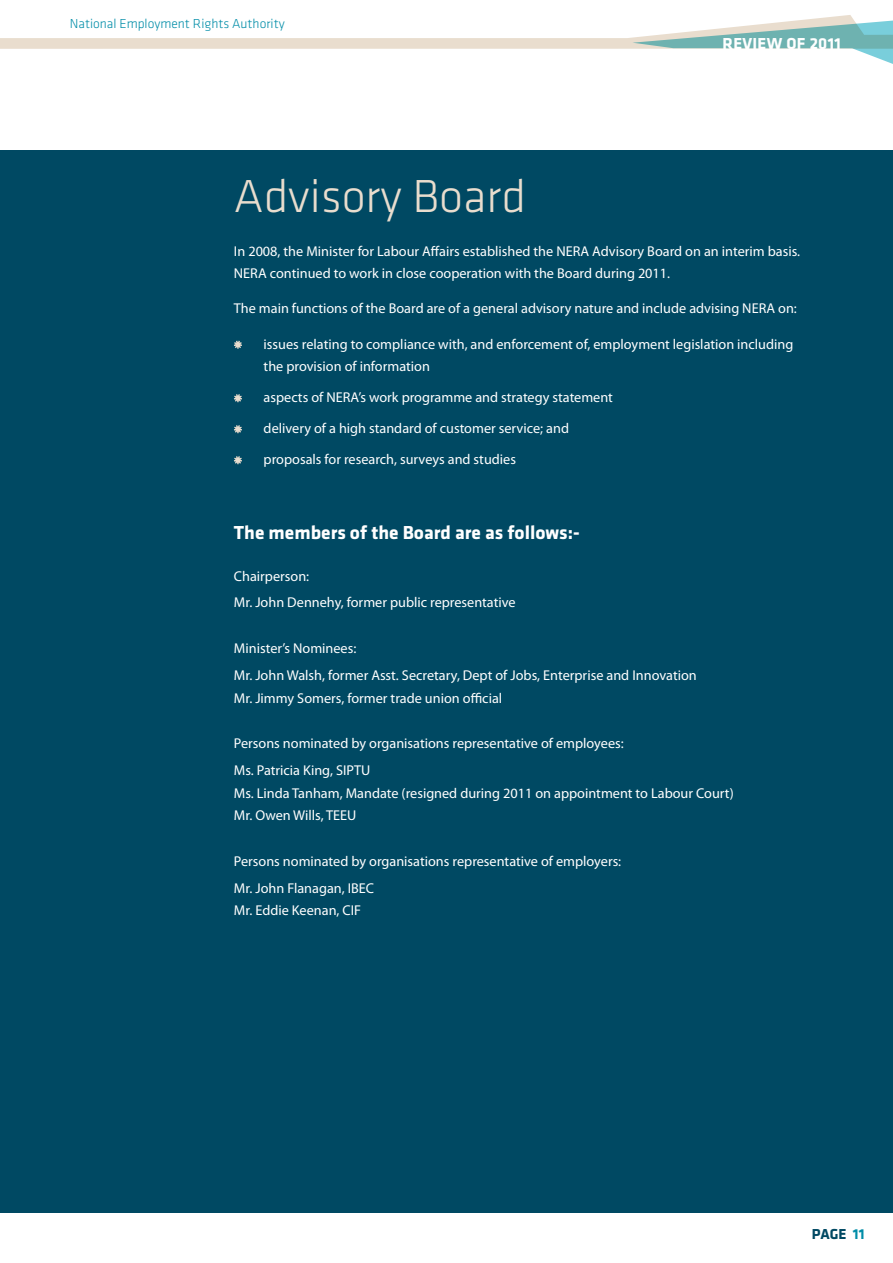
<style>
.page{position:relative;width:893px;height:1263px;background:#fff}
.page>*{position:absolute;margin:0;border:0;box-sizing:border-box;transform-origin:0 0}
.t1{font:300 48px "Klavika";color:#e9ddce}
.t2{font:700 19.5px "Klavika";color:#fff}
.t3{font:700 16.5px "Klavika";letter-spacing:.02em;color:#fff}
.t4{font:700 15px "Klavika";color:#004963}
.t5{font:14.25px/26.7px "Myriad Pro";color:#fff}
.t6{font:300 13.5px "Klavika";color:#008da8}
.s1{color:#008da8}
</style>
<div class="page">
<svg style="left:0;top:15px;width:893px;height:49px"></svg>
<div style="left:0;top:150px;width:893px;height:1062px;background:#004963"></div>
<svg style="left:234px;top:341px;width:8px;height:8px"></svg>
<svg style="left:234px;top:394px;width:8px;height:8px"></svg>
<svg style="left:234px;top:425px;width:8px;height:8px"></svg>
<svg style="left:234px;top:456px;width:8px;height:8px"></svg>
<p class="t6" style="left:70px;top:16px;width:216px">National Employment Rights Authority</p>
<p class="t3" style="left:722px;top:34px;width:120px">REVIEW OF 2011</p>
<h1 class="t1" style="left:234px;top:171px;width:294px">Advisory Board</h1>
<p class="t5" style="left:234px;top:239px;width:568px;line-height:22.5px">In 2008, the Minister for Labour Affairs established the NERA Advisory Board on an interim basis.<br>NERA continued to work in close cooperation with the Board during 2011.</p>
<p class="t5" style="left:234px;top:295px;width:564px">The main functions of the Board are of a general advisory nature and include advising NERA on:</p>
<p class="t5" style="left:264px;top:332px;width:531px;line-height:22.5px">issues relating to compliance with, and enforcement of, employment legislation including the provision of information</p>
<p class="t5" style="left:264px;top:382px;width:351px;line-height:31px">aspects of NERA’s work programme and strategy statement delivery of a high standard of customer service; and proposals for research, surveys and studies</p>
<h2 class="t2" style="left:234px;top:522px;width:347px">The members of the Board are as follows:-</h2>
<p class="t5" style="left:234px;top:562px;width:283px">Chairperson:<br>Mr. John Dennehy, former public representative</p>
<p class="t5" style="left:234px;top:635px;width:464px">Minister’s Nominees:<br>Mr. John Walsh, former Asst. Secretary, Dept of Jobs, Enterprise and Innovation</p>
<p class="t5" style="left:234px;top:684px;width:270px">Mr. Jimmy Somers, former trade union official</p>
<p class="t5" style="left:234px;top:730px;width:391px">Persons nominated by organisations representative of employees:<br>Ms. Patricia King, SIPTU</p>
<p class="t5" style="left:234px;top:781px;width:501px;line-height:22.5px">Ms. Linda Tanham, Mandate (resigned during 2011 on appointment to Labour Court)<br>Mr. Owen Wills, TEEU</p>
<p class="t5" style="left:234px;top:848px;width:389px">Persons nominated by organisations representative of employers:<br>Mr. John Flanagan, IBEC</p>
<p class="t5" style="left:234px;top:897px;width:129px">Mr. Eddie Keenan, CIF</p>
<p class="t4" style="left:812px;top:1226px;width:54px">PAGE <span class="s1">11</span></p>
</div>
